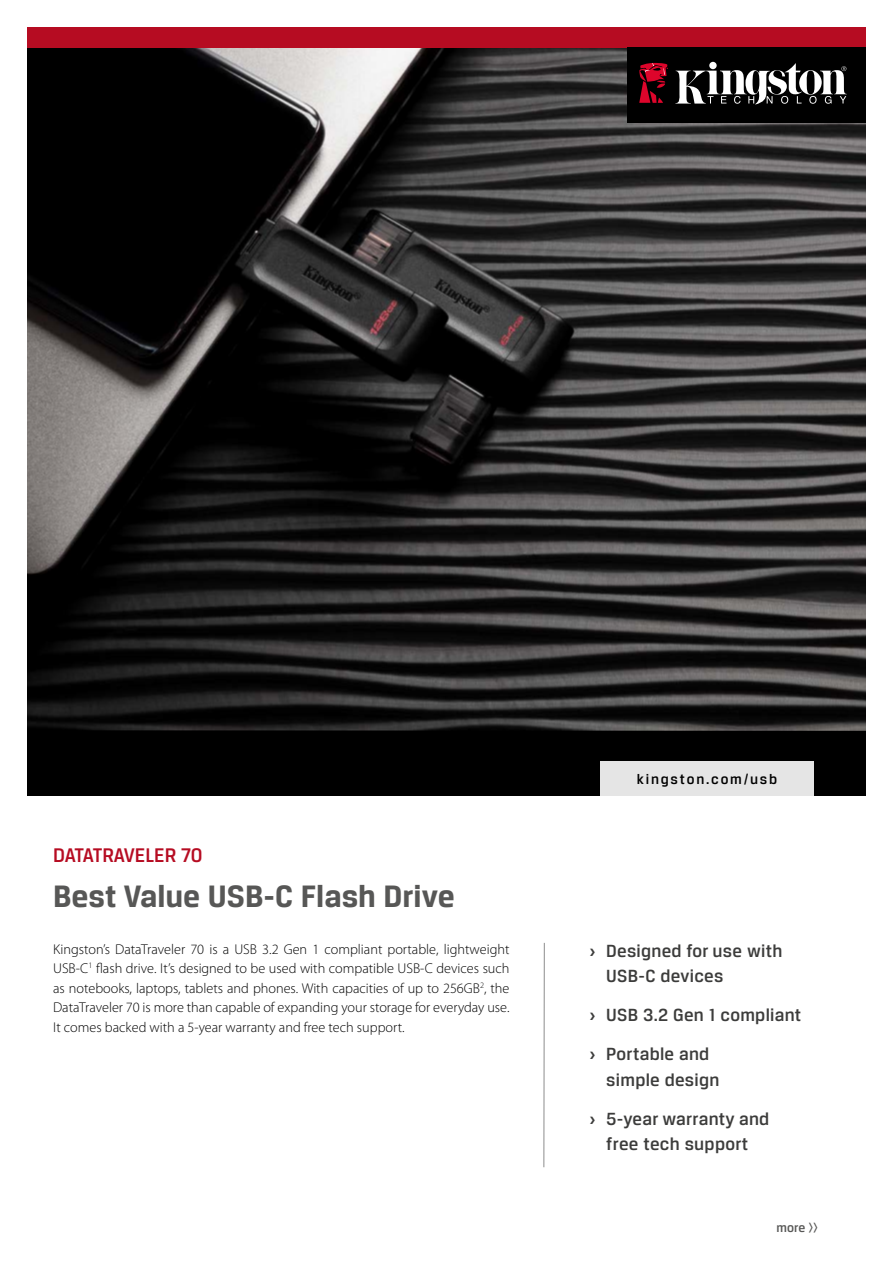
<style>
.page{position:relative;width:893px;height:1263px;background:#fff}
.page>*{position:absolute;margin:0;border:0;box-sizing:border-box;transform-origin:0 0}
.t1{font:700 33px "Breuer Text";color:#575756}
.t2{font:500 21px "Breuer Text";letter-spacing:-.015em;color:#b60c22}
.t3{font:500 18.75px/39px "Breuer Text";letter-spacing:.015em;color:#3c3c3b}
.t4{font:500 15px "Breuer Text";letter-spacing:.12em;color:#000}
.t5{font:300 14.25px/19.5px "Myriad Pro";color:#000;text-align:justify}
.t6{font:500 13.5px "Breuer Text";color:#575756}
.s1{font-weight:700}
</style>
<div class="page">
<div style="left:27px;top:47px;width:839px;height:749px;background:#000"></div>
<img style="left:27px;top:47px;width:839px;height:684px">
<div style="left:600px;top:761px;width:214px;height:35px;background:#e5e5e5"></div>
<div style="left:27px;top:27px;width:839px;height:20px;background:#b60c22"></div>
<div style="left:628px;top:47px;width:238px;height:76px;background:#000"></div>
<svg style="left:675px;top:63px;width:172px;height:42px"></svg>
<svg style="left:639px;top:62px;width:29px;height:41px"></svg>
<svg style="left:543px;top:942px;width:2px;height:226px"></svg>
<h2 class="t2" style="left:53px;top:843px;width:151px">DATATRAVELER 70</h2>
<h1 class="t1" style="left:53px;top:877px;width:403px">Best Value USB-C Flash Drive</h1>
<p class="t5" style="left:53px;top:939px;width:458px">Kingston’s DataTraveler 70 is a USB 3.2 Gen 1 compliant portable, lightweight USB-C<sup>1</sup> flash drive. It’s designed to be used with compatible USB-C devices such as notebooks, laptops, tablets and phones. With capacities of up to 256GB<sup>2</sup>, the DataTraveler 70 is more than capable of expanding your storage for everyday use.<br>It comes backed with a 5-year warranty and free tech support.</p>
<p class="t4" style="left:637px;top:771px;width:142px">kingston.com/usb</p>
<h3 class="t3" style="left:606px;top:938px;width:178px;line-height:25.5px;text-indent:-17px"><span class="s1">›</span> Designed for use with<br>USB-C devices</h3>
<h3 class="t3" style="left:589px;top:995px;width:213px"><span class="s1">›</span> USB 3.2 Gen 1 compliant <span class="s1">›</span> Portable and</h3>
<h3 class="t3" style="left:589px;top:1060px;width:181px;text-indent:17px">simple design<br><span class="s1">›</span> 5-year warranty and</h3>
<h3 class="t3" style="left:606px;top:1124px;width:143px">free tech support</h3>
<p class="t6" style="left:777px;top:1220px;width:43px">more &gt;&gt;</p>
</div>
